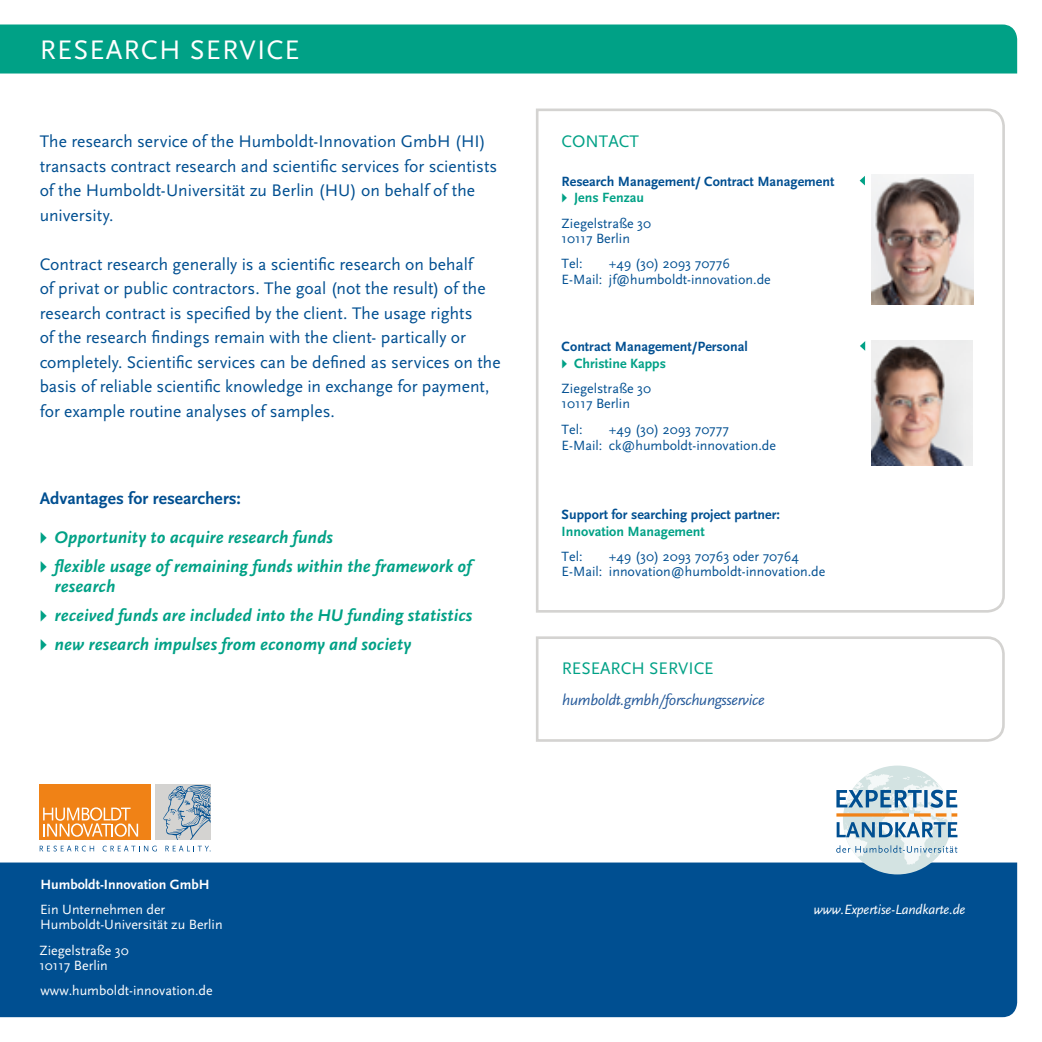
<style>
.page{position:relative;width:1042px;height:1042px;background:#fff}
.page>*{position:absolute;margin:0;border:0;box-sizing:border-box;transform-origin:0 0}
.head{font:28px "Scala Sans";letter-spacing:.04em;color:#fff}
.t1{font:17.5px/24.5px "Scala Sans";color:#004f91}
.t2{font:italic 700 17.5px/19.2px "Scala Sans";letter-spacing:.005em;color:#00a186}
.Head_Aufzählung{font:700 17.5px "Scala Sans";color:#004f91}
._2__Subhead{font:17.5px "Scala Sans";color:#00a186}
.Subhead{font:17.5px "Scala Sans";color:#00a186}
._2__Subhead-2{font:italic 15.75px "Scala Sans";letter-spacing:-.02em;color:#275b9b}
.Kontaktdaten{font:14px/15.4px "Scala Sans";color:#004f91;text-align:center}
.Funktion{font:700 14px "Scala Sans";color:#004f91}
.Impressum{font:14px/15.4px "Scala Sans";color:#fff}
.Adresse_Kontaktdaten{font:14px/15.4px "Scala Sans";color:#004f91}
.Funktion-2{font:700 14px "Scala Sans";color:#00a186}
.t3{font:italic 14px "Scala Sans";letter-spacing:-.01em;color:#fff}
.Impressum-2{font:700 14px "Scala Sans";color:#fff}
.s1{font-weight:400;font-style:normal;font-size:22.75px}
.s2{font-weight:400;font-size:18.2px}
</style>
<div class="page">
<div style="left:0;top:25px;width:1017px;height:49px;background:#00a186"></div>
<div style="left:0;top:862px;width:1017px;height:155px;background:#004f91"></div>
<div style="left:40px;top:784px;width:111px;height:56px;background:#f08216"></div>
<div style="left:155px;top:784px;width:56px;height:56px;background:#d4d3d1"></div>
<svg style="left:43px;top:807px;width:95px;height:30px"></svg>
<svg style="left:40px;top:845px;width:54px;height:6px"></svg>
<svg style="left:103px;top:845px;width:54px;height:6px"></svg>
<svg style="left:163px;top:785px;width:48px;height:66px"></svg>
<svg style="left:536px;top:636px;width:469px;height:106px"></svg>
<svg style="left:536px;top:108px;width:469px;height:505px"></svg>
<img style="left:871px;top:175px;width:102px;height:130px">
<svg style="left:859px;top:176px;width:6px;height:9px"></svg>
<img style="left:871px;top:341px;width:102px;height:124px">
<svg style="left:860px;top:341px;width:5px;height:10px"></svg>
<div style="left:843px;top:765px;width:109px;height:109px;background:#d3e3e2;border-radius:50%"></div>
<svg style="left:836px;top:774px;width:121px;height:91px"></svg>
<p class="head" style="left:40px;top:35px;width:261px">RESEARCH SERVICE</p>
<p class="t1" style="left:40px;top:129px;width:459px">The research service of the Humboldt-Innovation GmbH (HI) transacts contract research and scientific services for scientists of the Humboldt-Universität zu Berlin (HU) on behalf of the university.</p>
<p class="t1" style="left:40px;top:252px;width:462px">Contract research generally is a scientific research on behalf<br>of privat or public contractors. The goal (not the result) of the research contract is specified by the client. The usage rights<br>of the research findings remain with the client- partically or completely. Scientific services can be defined as services on the basis of reliable scientific knowledge in exchange for payment, for example routine analyses of samples.</p>
<p class="Head_Aufzählung" style="left:40px;top:489px;width:203px">Advantages for researchers:</p>
<p class="t2" style="left:40px;top:528px;width:295px"><span class="s1">Ω</span> Opportunity to acquire research funds</p>
<p class="t2" style="left:55px;top:557px;width:418px;text-indent:-15px"><span class="s1">Ω</span> flexible usage of remaining funds within the framework of research</p>
<p class="t2" style="left:40px;top:606px;width:434px"><span class="s1">Ω</span> received funds are included into the HU funding statistics</p>
<p class="t2" style="left:40px;top:635px;width:373px"><span class="s1">Ω</span> new research impulses from economy and society</p>
<p class="Subhead" style="left:562px;top:132px;width:79px">CONTACT</p>
<p class="Funktion" style="left:562px;top:173px;width:274px">Research Management/ Contract Management</p>
<p class="Funktion-2" style="left:562px;top:190px;width:84px"><span class="s2">Ω</span> Jens Fenzau</p>
<p class="Adresse_Kontaktdaten" style="left:562px;top:216px;width:91px">Ziegelstraße 30<br>10117 Berlin</p>
<p class="Kontaktdaten" style="left:562px;top:256px;width:22px">Tel:</p>
<p class="Kontaktdaten" style="left:562px;top:256px;width:211px">+49 (30) 2093 70776<br>E-Mail: jf@humboldt-innovation.de</p>
<p class="Funktion" style="left:562px;top:339px;width:188px">Contract Management/Personal</p>
<p class="Funktion-2" style="left:562px;top:355px;width:106px"><span class="s2">Ω</span> Christine Kapps</p>
<p class="Adresse_Kontaktdaten" style="left:562px;top:381px;width:91px">Ziegelstraße 30<br>10117 Berlin</p>
<p class="Kontaktdaten" style="left:562px;top:422px;width:22px">Tel:</p>
<p class="Kontaktdaten" style="left:562px;top:421px;width:216px;line-height:16.8px">+49 (30) 2093 70777<br>E-Mail: ck@humboldt-innovation.de</p>
<p class="Funktion" style="left:562px;top:507px;width:220px">Support for searching project partner:</p>
<p class="Funktion-2" style="left:562px;top:523px;width:145px">Innovation Management</p>
<p class="Kontaktdaten" style="left:562px;top:549px;width:22px">Tel:</p>
<p class="Kontaktdaten" style="left:562px;top:549px;width:265px;text-align:left;text-indent:47px">+49 (30) 2093 70763 oder 70764<br>E-Mail: innovation@humboldt-innovation.de</p>
<p class="_2__Subhead" style="left:562px;top:658px;width:153px">RESEARCH SERVICE</p>
<p class="_2__Subhead-2" style="left:562px;top:691px;width:204px">humboldt.gmbh/forschungsservice</p>
<p class="Impressum-2" style="left:40px;top:876px;width:171px">Humboldt-Innovation GmbH</p>
<p class="Impressum" style="left:40px;top:902px;width:184px">Ein Unternehmen der<br>Humboldt-Universität zu Berlin</p>
<p class="Impressum" style="left:39px;top:943px;width:91px">Ziegelstraße 30<br>10117 Berlin</p>
<p class="Impressum" style="left:41px;top:983px;width:174px">www.humboldt-innovation.de</p>
<p class="t3" style="left:814px;top:901px;width:153px">www.Expertise-Landkarte.de</p>
</div>
